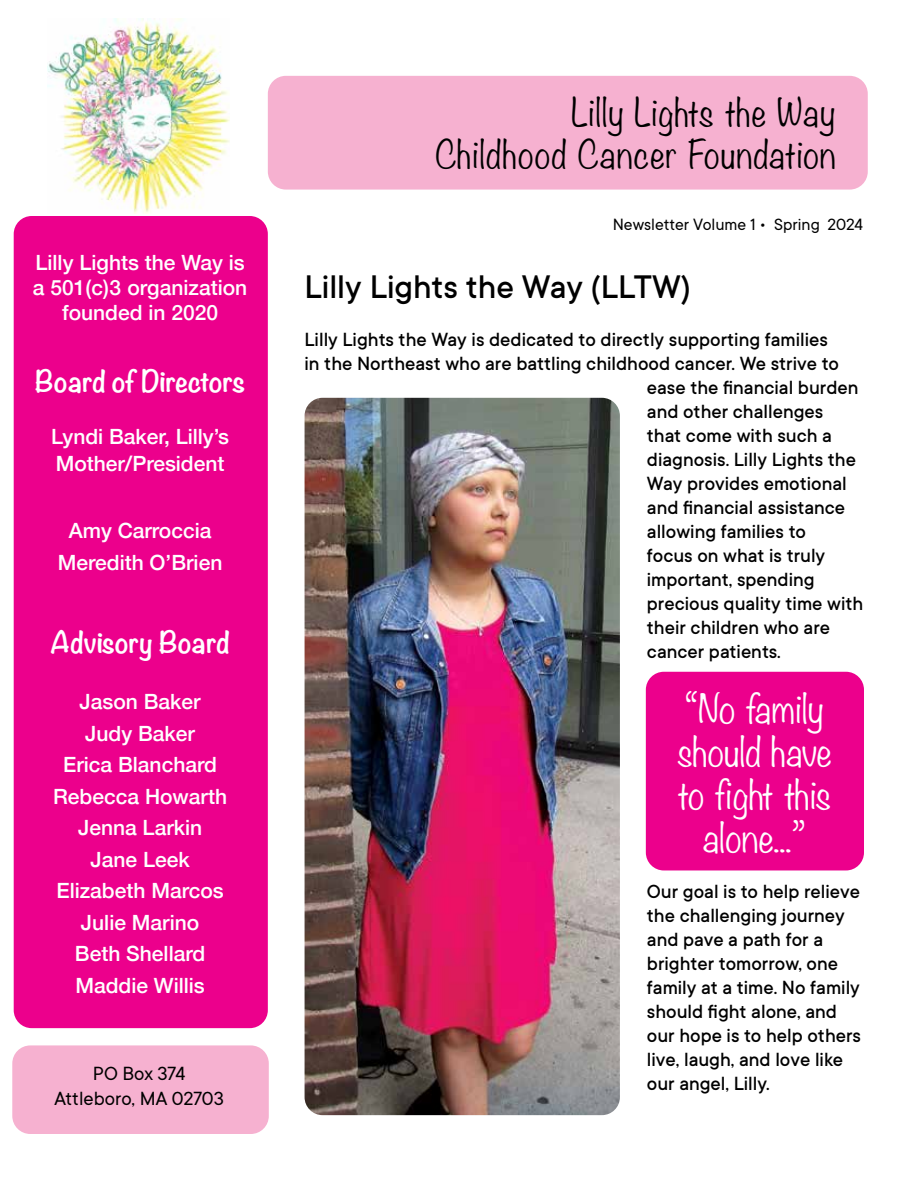
<style>
.page{position:relative;width:918px;height:1188px;background:#fff}
.page>*{position:absolute;margin:0;border:0;box-sizing:border-box;transform-origin:0 0}
.t1{font:300 36px/43.2px "Noteworthy";color:#fff;text-align:center}
.t2{font:500 36px "TT Commons";color:#000}
.t3{font:300 34.5px/41.4px "Noteworthy";letter-spacing:.025em;color:#000;text-align:right}
.t4{font:700 27px "Noteworthy";letter-spacing:-.01em;color:#fff}
.t5{font:500 21px/24px "TT Commons";color:#000}
.t6{font:500 21px/31.5px "Helvetica Neue";color:#fff;text-align:center}
.t7{font:21px/25.2px "TT Commons";color:#000;text-align:center}
.t8{font:18px "TT Commons";color:#000}
</style>
<div class="page">
<div style="left:268px;top:76px;width:600px;height:114px;background:#f6b1d0;border-radius:18px"></div>
<div style="left:14px;top:216px;width:254px;height:812px;background:#ec008c;border-radius:18px"></div>
<img style="left:48px;top:19px;width:182px;height:195px">
<div style="left:12px;top:1045px;width:257px;height:89px;background:#f6b1d0;border-radius:18px"></div>
<img style="left:305px;top:398px;width:315px;height:717px">
<div style="left:646px;top:672px;width:218px;height:198px;background:#ec008c;border-radius:18px"></div>
<p class="t6" style="left:33px;top:248px;width:216px;line-height:25.2px">Lilly Lights the Way is a 501(c)3 organization founded in 2020</p>
<p class="t4" style="left:35px;top:357px;width:212px">Board of Directors</p>
<p class="t6" style="left:51px;top:421px;width:179px;line-height:27px;text-align:left">Lyndi Baker, Lilly’s<br>Mother/President</p>
<p class="t6" style="left:58px;top:513px;width:166px">Amy Carroccia<br>Meredith O’Brien</p>
<p class="t4" style="left:50px;top:618px;width:182px">Advisory Board</p>
<p class="t6" style="left:53px;top:684px;width:175px">Jason Baker<br>Judy Baker<br>Erica Blanchard<br>Rebecca Howarth<br>Jenna Larkin<br>Jane Leek<br>Elizabeth Marcos<br>Julie Marino<br>Beth Shellard<br>Maddie Willis</p>
<p class="t7" style="left:54px;top:1060px;width:171px">PO Box 374<br>Attleboro, MA 02703</p>
<h2 class="t3" style="left:436px;top:91px;width:401px">Lilly Lights the Way<br>Childhood Cancer Foundation</h2>
<p class="t8" style="left:613px;top:213px;width:252px">Newsletter Volume 1 • Spring 2024</p>
<h1 class="t2" style="left:305px;top:265px;width:388px">Lilly Lights the Way (LLTW)</h1>
<p class="t5" style="left:305px;top:327px;width:525px">Lilly Lights the Way is dedicated to directly supporting families</p>
<p class="t5" style="left:305px;top:351px;width:536px">in the Northeast who are battling childhood cancer. We strive to</p>
<p class="t5" style="left:647px;top:375px;width:213px">ease the financial burden</p>
<p class="t5" style="left:647px;top:399px;width:178px">and other challenges</p>
<p class="t5" style="left:647px;top:423px;width:187px">that come with such a</p>
<p class="t5" style="left:647px;top:447px;width:211px">diagnosis. Lilly Lights the</p>
<p class="t5" style="left:647px;top:471px;width:201px">Way provides emotional</p>
<p class="t5" style="left:647px;top:495px;width:200px">and financial assistance</p>
<p class="t5" style="left:647px;top:519px;width:161px">allowing families to</p>
<p class="t5" style="left:647px;top:543px;width:180px">focus on what is truly</p>
<p class="t5" style="left:647px;top:567px;width:169px">important, spending</p>
<p class="t5" style="left:647px;top:591px;width:218px">precious quality time with</p>
<p class="t5" style="left:647px;top:615px;width:185px">their children who are</p>
<p class="t5" style="left:647px;top:639px;width:135px">cancer patients.</p>
<h1 class="t1" style="left:677px;top:686px;width:156px">“No family should have to fight this alone...”</h1>
<p class="t5" style="left:647px;top:879px;width:216px">Our goal is to help relieve the challenging journey and pave a path for a brighter tomorrow, one family at a time. No family should fight alone, and our hope is to help others live, laugh, and love like our angel, Lilly.</p>
</div>
